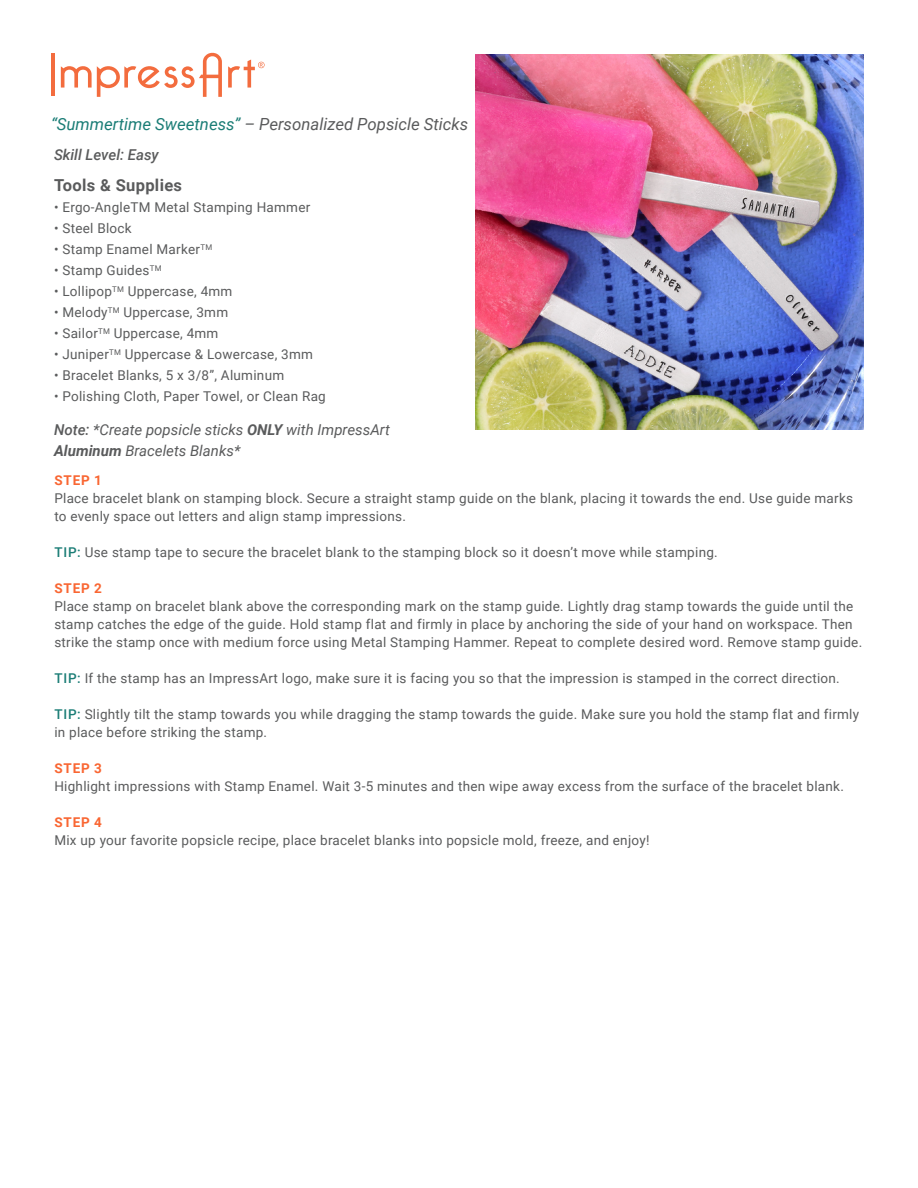
<style>
.page{position:relative;width:918px;height:1188px;background:#fff}
.page>*{position:absolute;margin:0;border:0;box-sizing:border-box;transform-origin:0 0}
.t1{font:italic 16.8px "Roboto";color:#5a5b5c}
.t2{font:700 16.5px "Roboto";letter-spacing:.02em;color:#5a5b5c}
.t3{font:italic 15px/21px "Roboto";color:#5a5b5c}
.t4{font:italic 500 15px "Roboto";color:#5a5b5c}
.t5{font:13.5px/18px "Roboto";letter-spacing:.02em;color:#5a5b5c}
.t6{font:700 13.5px "Roboto";letter-spacing:.055em;color:#f96632}
.s1{color:#1b7d76}
.s2{font-weight:500}
.s3{font-weight:700}
.s4{font-weight:700;color:#f96632}
.s5{font-weight:500;color:#1b7d76}
</style>
<div class="page">
<img style="left:476px;top:54px;width:388px;height:375px">
<hr style="left:51px;top:53px;width:4px;height:43px;background:#f36c3e">
<svg style="left:61px;top:53px;width:161px;height:44px"></svg>
<svg style="left:228px;top:60px;width:37px;height:28px"></svg>
<p class="t1" style="left:51px;top:113px;width:419px"><span class="s1">“Summertime Sweetness”</span> – Personalized Popsicle Sticks</p>
<p class="t4" style="left:54px;top:144px;width:106px">Skill Level: Easy</p>
<p class="t2" style="left:54px;top:174px;width:130px">Tools &amp; Supplies</p>
<p class="t5" style="left:54px;top:198px;width:258px">• Ergo-AngleTM Metal Stamping Hammer</p>
<p class="t5" style="left:54px;top:219px;width:79px">• Steel Block</p>
<p class="t5" style="left:54px;top:240px;width:160px">• Stamp Enamel Marker<sup>TM</sup></p>
<p class="t5" style="left:54px;top:261px;width:109px">• Stamp Guides<sup>TM</sup></p>
<p class="t5" style="left:54px;top:282px;width:180px">• Lollipop<sup>TM</sup> Uppercase, 4mm</p>
<p class="t5" style="left:54px;top:303px;width:176px">• Melody<sup>TM</sup> Uppercase, 3mm</p>
<p class="t5" style="left:54px;top:324px;width:166px">• Sailor<sup>TM</sup> Uppercase, 4mm</p>
<p class="t5" style="left:54px;top:345px;width:261px">• Juniper<sup>TM</sup> Uppercase &amp; Lowercase, 3mm</p>
<p class="t5" style="left:54px;top:366px;width:232px">• Bracelet Blanks, 5 x 3/8”, Aluminum</p>
<p class="t5" style="left:54px;top:387px;width:273px">• Polishing Cloth, Paper Towel, or Clean Rag</p>
<p class="t3" style="left:54px;top:418px;width:338px"><span class="s2">Note:</span> *Create popsicle sticks <span class="s3">ONLY</span> with ImpressArt<br><span class="s3">Aluminum</span> Bracelets Blanks*</p>
<p class="t5" style="left:54px;top:470px;width:800px"><span class="s4">STEP 1<br></span>Place bracelet blank on stamping block. Secure a straight stamp guide on the blank, placing it towards the end. Use guide marks to evenly space out letters and align stamp impressions.</p>
<p class="t5" style="left:55px;top:542px;width:665px"><span class="s5">TIP:</span> Use stamp tape to secure the bracelet blank to the stamping block so it doesn’t move while stamping.</p>
<p class="t6" style="left:55px;top:579px;width:49px">STEP 2</p>
<p class="t5" style="left:54px;top:596px;width:809px">Place stamp on bracelet blank above the corresponding mark on the stamp guide. Lightly drag stamp towards the guide until the stamp catches the edge of the guide. Hold stamp flat and firmly in place by anchoring the side of your hand on workspace. Then strike the stamp once with medium force using Metal Stamping Hammer. Repeat to complete desired word. Remove stamp guide.</p>
<p class="t5" style="left:55px;top:668px;width:787px"><span class="s5">TIP:</span> If the stamp has an ImpressArt logo, make sure it is facing you so that the impression is stamped in the correct direction.</p>
<p class="t5" style="left:54px;top:704px;width:806px"><span class="s5">TIP:</span> Slightly tilt the stamp towards you while dragging the stamp towards the guide. Make sure you hold the stamp flat and firmly in place before striking the stamp.</p>
<p class="t6" style="left:55px;top:759px;width:49px">STEP 3</p>
<p class="t5" style="left:54px;top:776px;width:791px">Highlight impressions with Stamp Enamel. Wait 3-5 minutes and then wipe away excess from the surface of the bracelet blank.</p>
<p class="t6" style="left:55px;top:813px;width:49px">STEP 4</p>
<p class="t5" style="left:54px;top:830px;width:597px">Mix up your favorite popsicle recipe, place bracelet blanks into popsicle mold, freeze, and enjoy!</p>
</div>
